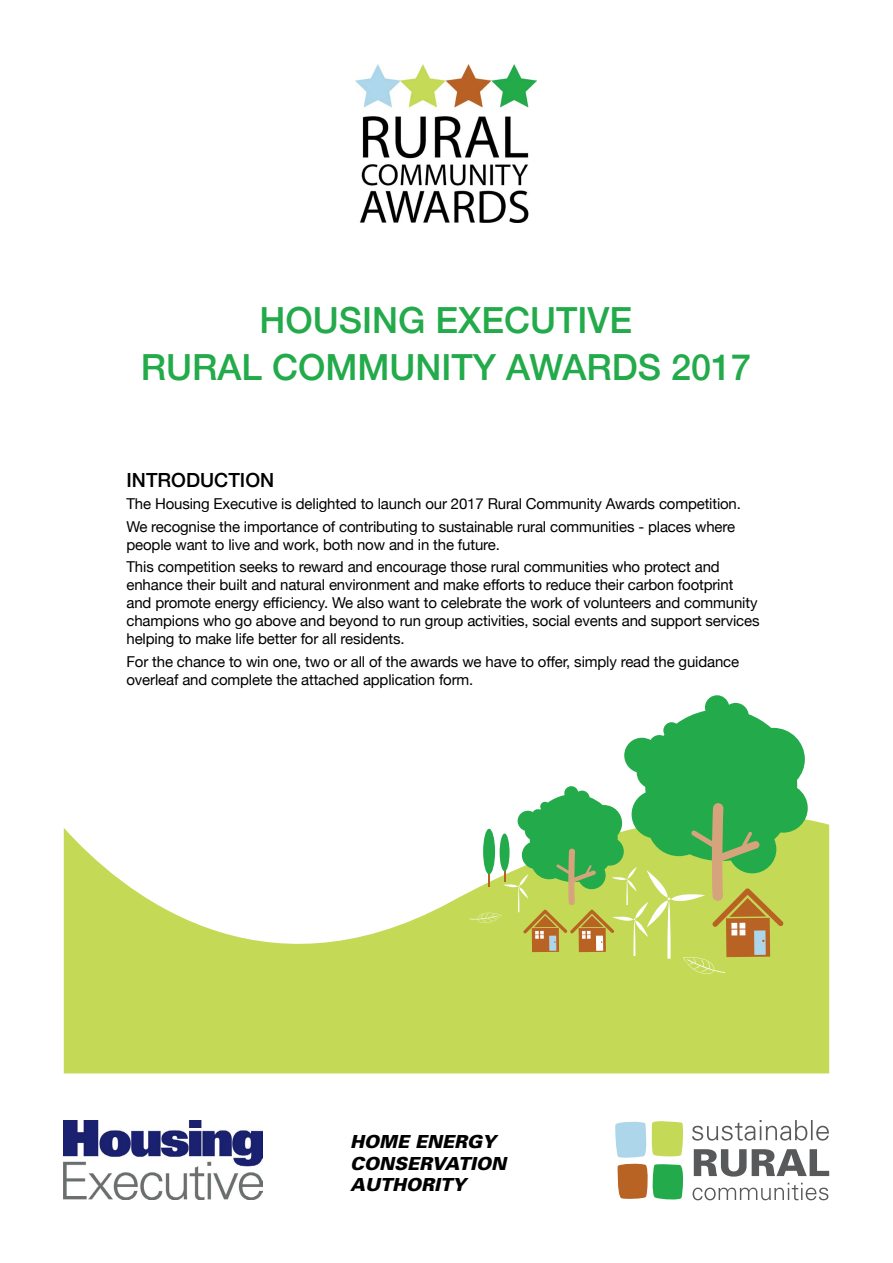
<style>
.page{position:relative;width:893px;height:1263px;background:#fff}
.page>*{position:absolute;margin:0;border:0;box-sizing:border-box;transform-origin:0 0}
.t1{font:500 36px/47.7px "Helvetica Neue";color:#23aa4a;text-align:center}
.t2{font:500 19.5px "Helvetica Neue";color:#000}
.t3{font:italic 900 18px/21.6px "Univers";color:#000}
.t4{font:15px/18px "Helvetica Neue";letter-spacing:-.01em;color:#000}
</style>
<div class="page">
<img style="left:356px;top:64px;width:180px;height:158px">
<img style="left:64px;top:1120px;width:198px;height:79px">
<svg style="left:615px;top:1121px;width:69px;height:79px"></svg>
<svg style="left:693px;top:1183px;width:135px;height:17px"></svg>
<svg style="left:694px;top:1149px;width:135px;height:27px"></svg>
<svg style="left:692px;top:1120px;width:137px;height:20px"></svg>
<svg style="left:64px;top:820px;width:765px;height:253px;fill:#c4da56"></svg>
<svg style="left:469px;top:695px;width:339px;height:281px"></svg>
<p class="t1" style="left:141px;top:293px;width:612px">HOUSING EXECUTIVE<br>RURAL COMMUNITY AWARDS 2017</p>
<p class="t2" style="left:126px;top:464px;width:149px">INTRODUCTION</p>
<p class="t4" style="left:126px;top:494px;width:616px;line-height:22.5px">The Housing Executive is delighted to launch our 2017 Rural Community Awards competition.<br>We recognise the importance of contributing to sustainable rural communities - places where</p>
<p class="t4" style="left:126px;top:534px;width:595px;line-height:22.5px">people want to live and work, both now and in the future.<br>This competition seeks to reward and encourage those rural communities who protect and</p>
<p class="t4" style="left:126px;top:577px;width:635px">enhance their built and natural environment and make efforts to reduce their carbon footprint and promote energy efficiency. We also want to celebrate the work of volunteers and community champions who go above and beyond to run group activities, social events and support services helping to make life better for all residents.</p>
<p class="t4" style="left:126px;top:653px;width:614px">For the chance to win one, two or all of the awards we have to offer, simply read the guidance overleaf and complete the attached application form.</p>
<p class="t3" style="left:350px;top:1130px;width:157px">HOME ENERGY<br>CONSERVATION<br>AUTHORITY</p>
</div>
